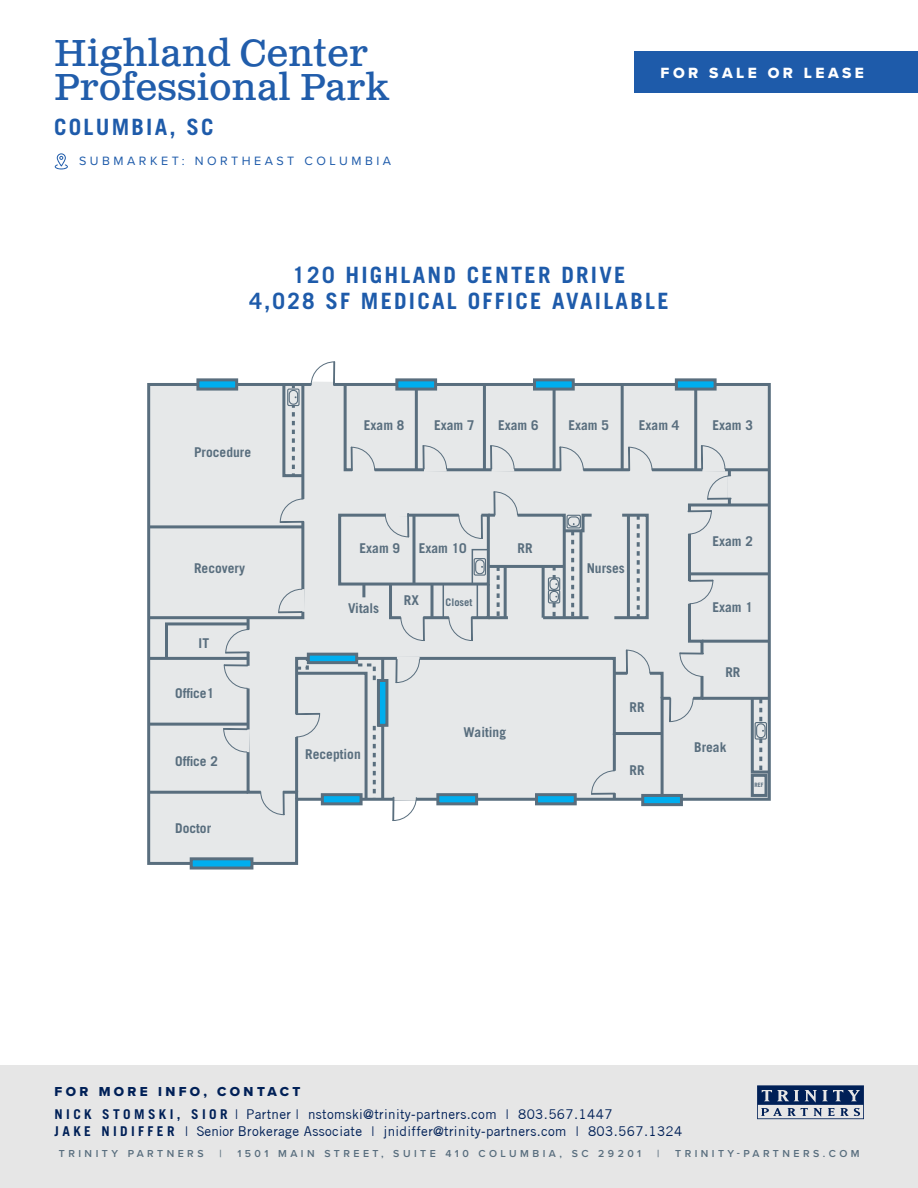
<style>
.page{position:relative;width:918px;height:1188px;background:#fff}
.page>*{position:absolute;margin:0;border:0;box-sizing:border-box;transform-origin:0 0}
.t1{font:37.5px/34.5px "Clarendon Text Pro";letter-spacing:.01em;color:#215dab}
.t2{font:700 22.5px "Trade Gothic LT Pro";letter-spacing:.1em;color:#1e5baa}
.t3{font:15.3px "Proxima Nova Extrabld";letter-spacing:.225em;color:#fff}
.t4{font:13.5px "Trade Gothic";letter-spacing:.025em;color:#002057}
.t5{font:700 13.5px "Trade Gothic LT Pro";color:#596e7e}
.t6{font:13.5px "Proxima Nova Extrabld";letter-spacing:.25em;color:#002057}
.t7{font:12.45px "Proxima Nova";letter-spacing:.28em;color:#1e5baa}
.t8{font:600 10.5px "Proxima Nova";letter-spacing:.33em;color:#596e7e}
.t9{font:700 10.5px "Trade Gothic LT Pro";color:#596e7e}
.t10{font:700 6px "Trade Gothic LT Pro";color:#596e7e}
.s1{font-family:"Trade Gothic LT Pro";font-weight:700}
</style>
<div class="page">
<div style="left:0;top:1065px;width:918px;height:123px;background:#e6e6e6"></div>
<svg style="left:757px;top:1085px;width:107px;height:34px"></svg>
<svg style="left:55px;top:153px;width:13px;height:16px"></svg>
<div style="left:635px;top:51px;width:283px;height:42px;background:#1e5baa"></div>
<svg style="left:147px;top:821px;width:152px;height:45px;background:#dadee0"></svg>
<div style="left:191px;top:859px;width:61px;height:9px;background:#00aeef"></div>
<div style="left:190px;top:857px;width:63px;height:13px;border:3px solid #596e7e"></div>
<svg style="left:147px;top:362px;width:624px;height:459px;background:#d9dee0"></svg>
<p class="t1" style="left:54px;top:37px;width:336px">Highland Center<br>Professional Park</p>
<p class="t2" style="left:54px;top:113px;width:161px">COLUMBIA, SC</p>
<p class="t7" style="left:79px;top:152px;width:314px">SUBMARKET: NORTHEAST COLUMBIA</p>
<p class="t3" style="left:661px;top:61px;width:205px">FOR SALE OR LEASE</p>
<p class="t2" style="left:293px;top:261px;width:334px">120 HIGHLAND CENTER DRIVE</p>
<p class="t2" style="left:249px;top:287px;width:421px">4,028 SF MEDICAL OFFICE AVAILABLE</p>
<p class="t5" style="left:194px;top:444px;width:58px">Procedure</p>
<p class="t5" style="left:194px;top:560px;width:52px">Recovery</p>
<p class="t5" style="left:199px;top:634px;width:12px">IT</p>
<p class="t5" style="left:175px;top:685px;width:41px">Office1</p>
<p class="t5" style="left:175px;top:752px;width:44px">Office 2</p>
<p class="t5" style="left:175px;top:820px;width:38px">Doctor</p>
<p class="t5" style="left:364px;top:417px;width:42px">Exam 8</p>
<p class="t5" style="left:434px;top:417px;width:42px">Exam 7</p>
<p class="t5" style="left:498px;top:417px;width:42px">Exam 6</p>
<p class="t5" style="left:568px;top:417px;width:42px">Exam 5</p>
<p class="t5" style="left:639px;top:417px;width:42px">Exam 4</p>
<p class="t5" style="left:712px;top:417px;width:42px">Exam 3</p>
<p class="t5" style="left:360px;top:540px;width:42px">Exam 9</p>
<p class="t5" style="left:419px;top:540px;width:50px">Exam 10</p>
<p class="t5" style="left:348px;top:600px;width:33px">Vitals</p>
<p class="t5" style="left:404px;top:592px;width:17px">RX</p>
<p class="t9" style="left:446px;top:596px;width:28px">Closet</p>
<p class="t5" style="left:518px;top:540px;width:17px">RR</p>
<p class="t5" style="left:305px;top:746px;width:57px">Reception</p>
<p class="t5" style="left:464px;top:724px;width:44px">Waiting</p>
<p class="t5" style="left:587px;top:560px;width:40px">Nurses</p>
<p class="t5" style="left:630px;top:699px;width:17px">RR</p>
<p class="t5" style="left:630px;top:762px;width:17px">RR</p>
<p class="t5" style="left:712px;top:533px;width:42px">Exam 2</p>
<p class="t5" style="left:712px;top:599px;width:42px">Exam 1</p>
<p class="t5" style="left:725px;top:663px;width:17px">RR</p>
<p class="t5" style="left:694px;top:739px;width:34px">Break</p>
<p class="t10" style="left:755px;top:781px;width:10px">REF</p>
<p class="t6" style="left:55px;top:1081px;width:247px">FOR MORE INFO, CONTACT</p>
<p class="t4" style="left:55px;top:1106px;width:559px"><span class="s1">N I C K S T O M S K I , S I O R</span> | Partner | nstomski@trinity-partners.com | 803.567.1447</p>
<p class="t8" style="left:59px;top:1146px;width:146px">TRINITY PARTNERS</p>
<p class="t8" style="left:219px;top:1146px;width:4px">|</p>
<p class="t8" style="left:237px;top:1146px;width:405px">1501 MAIN STREET, SUITE 410 COLUMBIA, SC 29201</p>
<p class="t8" style="left:657px;top:1146px;width:4px">|</p>
<p class="t8" style="left:675px;top:1146px;width:186px">TRINITY-PARTNERS.COM</p>
<p class="t4" style="left:55px;top:1123px;width:629px"><span class="s1">J A K E N I D I F F E R</span> | Senior Brokerage Associate | jnidiffer@trinity-partners.com | 803.567.1324</p>
</div>
